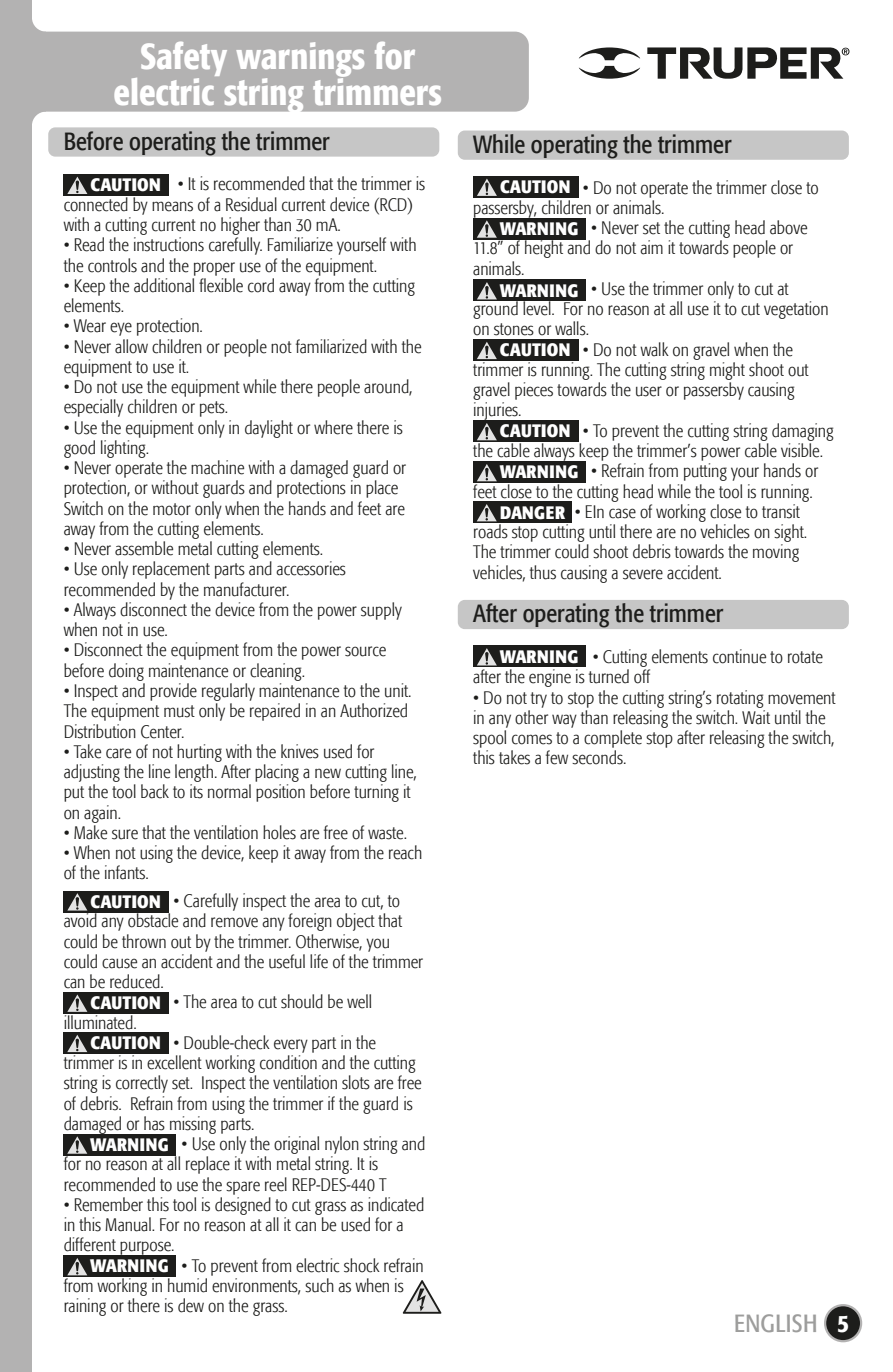
<style>
.page{position:relative;width:893px;height:1372px;background:#fff}
.page>*{position:absolute;margin:0;border:0;box-sizing:border-box;transform-origin:0 0}
.t1{font:500 condensed 36px/36px "Formata";color:#fff;text-align:center}
.t2{font:condensed 24.75px "Formata";color:#1d1d1b}
.t3{font:condensed 24.75px "Formata";letter-spacing:.02em;color:#9d9d9c}
.t4{font:300 condensed 18px/20.2px "Formata";color:#1d1d1b}
.t5{font:700 condensed 18px "Formata";letter-spacing:.01em;color:#fff}
.s1{font-weight:500;color:#fff}
</style>
<div class="page">
<div style="left:0;top:0;width:32px;height:1371px;background:#b3b2b2"></div>
<div style="left:32px;top:32px;width:497px;height:80px;background:#b3b2b2;border-radius:14px"></div>
<svg style="left:32px;top:20px;width:14px;height:103px"></svg>
<div style="left:48px;top:127px;width:391px;height:30px;background:#c6c6c6;border-radius:7px"></div>
<div style="left:458px;top:130px;width:391px;height:30px;background:#c6c6c6;border-radius:7px"></div>
<div style="left:458px;top:600px;width:391px;height:29px;background:#c6c6c6;border-radius:7px"></div>
<svg style="left:579px;top:47px;width:270px;height:32px"></svg>
<div style="left:825px;top:1304px;width:36px;height:36px;background:#1d1d1b;border-radius:50%"></div>
<div style="left:824px;top:1303px;width:38px;height:39px;border:2px solid #b3b2b2;border-radius:50%"></div>
<div style="left:64px;top:174px;width:105px;height:21px;background:#1d1d1b"></div>
<svg style="left:67px;top:176px;width:21px;height:18px"></svg>
<div style="left:473px;top:176px;width:105px;height:21px;background:#1d1d1b"></div>
<svg style="left:477px;top:178px;width:20px;height:18px"></svg>
<div style="left:473px;top:339px;width:105px;height:22px;background:#1d1d1b"></div>
<svg style="left:477px;top:342px;width:20px;height:18px"></svg>
<div style="left:473px;top:420px;width:105px;height:22px;background:#1d1d1b"></div>
<svg style="left:477px;top:423px;width:20px;height:18px"></svg>
<div style="left:473px;top:461px;width:113px;height:22px;background:#1d1d1b"></div>
<svg style="left:477px;top:464px;width:20px;height:18px"></svg>
<div style="left:473px;top:280px;width:113px;height:21px;background:#1d1d1b"></div>
<svg style="left:477px;top:282px;width:20px;height:18px"></svg>
<div style="left:473px;top:218px;width:113px;height:21px;background:#1d1d1b"></div>
<svg style="left:477px;top:220px;width:20px;height:18px"></svg>
<svg style="left:403px;top:1280px;width:39px;height:33px"></svg>
<div style="left:64px;top:890px;width:105px;height:22px;background:#1d1d1b"></div>
<svg style="left:67px;top:893px;width:21px;height:18px"></svg>
<div style="left:64px;top:992px;width:105px;height:21px;background:#1d1d1b"></div>
<svg style="left:67px;top:994px;width:21px;height:18px"></svg>
<div style="left:64px;top:1032px;width:105px;height:21px;background:#1d1d1b"></div>
<svg style="left:67px;top:1035px;width:21px;height:18px"></svg>
<div style="left:64px;top:1255px;width:112px;height:21px;background:#1d1d1b"></div>
<svg style="left:67px;top:1258px;width:21px;height:18px"></svg>
<div style="left:64px;top:1133px;width:112px;height:22px;background:#1d1d1b"></div>
<svg style="left:67px;top:1136px;width:21px;height:18px"></svg>
<div style="left:473px;top:645px;width:113px;height:22px;background:#1d1d1b"></div>
<svg style="left:477px;top:648px;width:20px;height:18px"></svg>
<div style="left:473px;top:501px;width:99px;height:22px;background:#1d1d1b"></div>
<svg style="left:476px;top:504px;width:21px;height:18px"></svg>
<h1 class="t1" style="left:114px;top:38px;width:330px">Safety warnings for electric string trimmers</h1>
<h2 class="t2" style="left:64px;top:127px;width:268px">Before operating the trimmer</h2>
<p class="t4" style="left:64px;top:174px;width:363px;text-indent:114px">• It is recommended that the trimmer is connected by means of a Residual current device (RCD) with a cutting current no higher than 30 mA.</p>
<p class="t4" style="left:64px;top:235px;width:354px">• Read the instructions carefully. Familiarize yourself with the controls and the proper use of the equipment.</p>
<p class="t4" style="left:64px;top:275px;width:353px">• Keep the additional flexible cord away from the cutting elements.</p>
<p class="t4" style="left:64px;top:316px;width:141px">• Wear eye protection.</p>
<p class="t4" style="left:64px;top:336px;width:359px">• Never allow children or people not familiarized with the equipment to use it.</p>
<p class="t4" style="left:64px;top:377px;width:350px">• Do not use the equipment while there people around, especially children or pets.</p>
<p class="t4" style="left:64px;top:417px;width:341px">• Use the equipment only in daylight or where there is good lighting.</p>
<p class="t4" style="left:64px;top:458px;width:344px">• Never operate the machine with a damaged guard or protection, or without guards and protections in place Switch on the motor only when the hands and feet are away from the cutting elements.</p>
<p class="t4" style="left:64px;top:539px;width:261px">• Never assemble metal cutting elements.</p>
<p class="t4" style="left:64px;top:559px;width:284px">• Use only replacement parts and accessories recommended by the manufacturer.</p>
<p class="t4" style="left:64px;top:599px;width:340px">• Always disconnect the device from the power supply when not in use.</p>
<p class="t4" style="left:64px;top:640px;width:324px">• Disconnect the equipment from the power source before doing maintenance or cleaning.</p>
<p class="t4" style="left:64px;top:680px;width:349px">• Inspect and provide regularly maintenance to the unit.<br>The equipment must only be repaired in an Authorized<br>Distribution Center.</p>
<p class="t4" style="left:64px;top:741px;width:355px">• Take care of not hurting with the knives used for adjusting the line length. After placing a new cutting line, put the tool back to its normal position before turning it on again.</p>
<p class="t4" style="left:64px;top:822px;width:345px">• Make sure that the ventilation holes are free of waste.</p>
<p class="t4" style="left:64px;top:842px;width:360px">• When not using the device, keep it away from the reach of the infants.</p>
<h2 class="t2" style="left:473px;top:130px;width:260px">While operating the trimmer</h2>
<p class="t4" style="left:473px;top:177px;width:347px;text-indent:110px">• Do not operate the trimmer close to passersby, children or animals.</p>
<p class="t4" style="left:473px;top:218px;width:336px;text-indent:118px">• Never set the cutting head above<br>11.8” of height and do not aim it towards people or animals.</p>
<p class="t4" style="left:473px;top:279px;width:357px;text-indent:118px">• Use the trimmer only to cut at ground level. For no reason at all use it to cut vegetation on stones or walls.</p>
<p class="t4" style="left:473px;top:339px;width:337px;text-indent:110px">• Do not walk on gravel when the trimmer is running. The cutting string might shoot out gravel pieces towards the user or passersby causing injuries.</p>
<p class="t4" style="left:473px;top:420px;width:362px;text-indent:110px">• To prevent the cutting string damaging the cable always keep the trimmer’s power cable visible.</p>
<p class="t4" style="left:473px;top:461px;width:347px;text-indent:118px">• Refrain from putting your hands or feet close to the cutting head while the tool is running.</p>
<p class="t4" style="left:473px;top:501px;width:335px;text-indent:102px">• EIn case of working close to transit roads stop cutting until there are no vehicles on sight.<br>The trimmer could shoot debris towards the moving vehicles, thus causing a severe accident.</p>
<h2 class="t2" style="left:473px;top:599px;width:252px">After operating the trimmer</h2>
<p class="t4" style="left:473px;top:646px;width:351px;text-indent:119px">• Cutting elements continue to rotate after the engine is turned off</p>
<p class="t4" style="left:473px;top:687px;width:364px">• Do not try to stop the cutting string’s rotating movement in any other way than releasing the switch. Wait until the spool comes to a complete stop after releasing the switch, this takes a few seconds.</p>
<p class="t5" style="left:90px;top:173px;width:72px">CAUTION</p>
<p class="t5" style="left:500px;top:175px;width:72px">CAUTION</p>
<p class="t5" style="left:500px;top:217px;width:80px">WARNING</p>
<p class="t5" style="left:500px;top:279px;width:80px">WARNING</p>
<p class="t5" style="left:500px;top:338px;width:72px">CAUTION</p>
<p class="t5" style="left:500px;top:420px;width:72px">CAUTION</p>
<p class="t5" style="left:500px;top:461px;width:80px">WARNING</p>
<p class="t5" style="left:500px;top:501px;width:66px">DANGER</p>
<p class="t5" style="left:500px;top:645px;width:80px">WARNING</p>
<p class="t4" style="left:64px;top:890px;width:361px;text-indent:110px">• Carefully inspect the area to cut, to avoid any obstacle and remove any foreign object that could be thrown out by the trimmer. Otherwise, you could cause an accident and the useful life of the trimmer can be reduced.</p>
<p class="t4" style="left:173px;top:992px;width:200px">• The area to cut should be well</p>
<p class="t4" style="left:64px;top:1012px;width:75px">illuminated.</p>
<p class="t4" style="left:64px;top:1032px;width:359px;text-indent:110px">• Double-check every part in the trimmer is in excellent working condition and the cutting string is correctly set. Inspect the ventilation slots are free of debris. Refrain from using the trimmer if the guard is damaged or has missing parts.</p>
<p class="t4" style="left:64px;top:1133px;width:363px;text-indent:118px">• Use only the original nylon string and for no reason at all replace it with metal string. It is recommended to use the spare reel REP-DES-440 T</p>
<p class="t4" style="left:64px;top:1194px;width:362px">• Remember this tool is designed to cut grass as indicated in this Manual. For no reason at all it can be used for a different purpose.</p>
<p class="t4" style="left:64px;top:1255px;width:361px;text-indent:118px">• To prevent from electric shock refrain from working in humid environments, such as when is raining or there is dew on the grass.</p>
<p class="t5" style="left:90px;top:890px;width:72px">CAUTION</p>
<p class="t5" style="left:90px;top:991px;width:72px">CAUTION</p>
<p class="t5" style="left:90px;top:1031px;width:72px">CAUTION</p>
<p class="t5" style="left:90px;top:1133px;width:80px">WARNING</p>
<p class="t5" style="left:90px;top:1254px;width:80px">WARNING</p>
<h2 class="t3" style="left:734px;top:1308px;width:116px">ENGLISH <span class="s1">5</span></h2>
</div>
